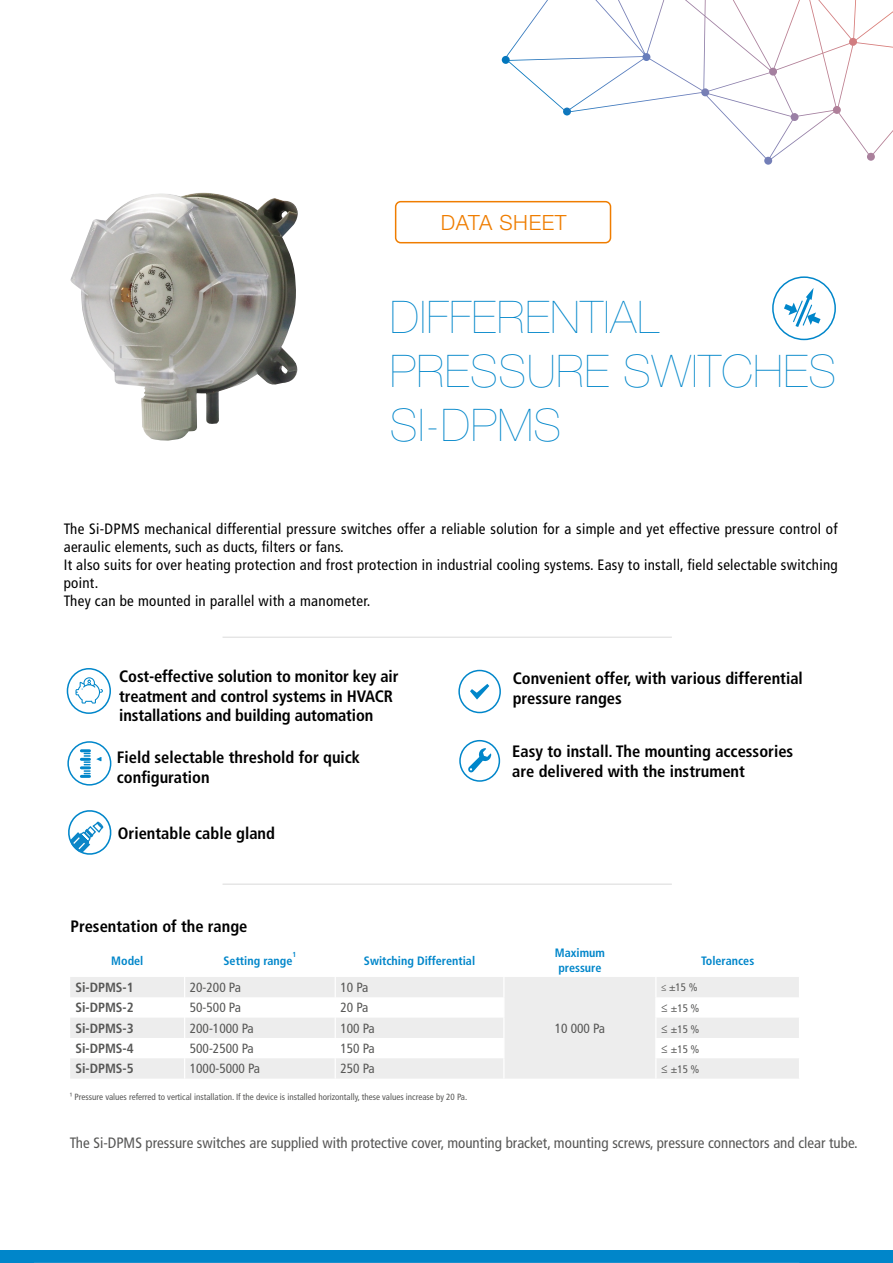
<style>
.page{position:relative;width:893px;height:1263px;background:#fff}
.page>*{position:absolute;margin:0;border:0;box-sizing:border-box;transform-origin:0 0}
.t1{font:200 45px/54px "Helvetica Neue LT Std";letter-spacing:.02em;color:#0086ca}
.t2{font:300 21px "Helvetica Neue LT Std";letter-spacing:.03em;color:#ef7d00}
.t3{font:700 condensed 16.5px/19.8px "Frutiger LT Std";color:#000}
.t4{font:condensed 15px/18px "Frutiger LT Std";letter-spacing:.02em;color:#000}
.t5{font:condensed 15px "Frutiger LT Std";color:#575756}
.t6{font:condensed 13.35px "Frutiger LT Std";color:#575756}
.t7{font:700 condensed 13.35px "Frutiger LT Std";color:#575756}
.t8{font:700 condensed 12.15px/14.5px "Frutiger LT Std";color:#0086ca}
.t9{font:condensed 10.95px "Frutiger LT Std";color:#575756}
.t10{font:condensed 9px "Frutiger LT Std";color:#575756}
.t11{font:700 condensed 7.35px "Frutiger LT Std";color:#0086ca}
.s1{font-size:13.35px}
</style>
<div class="page">
<svg style="left:502px;top:0;width:391px;height:165px"></svg>
<div style="left:0;top:1251px;width:893px;height:12px;background:#0086ca"></div>
<hr style="left:34px;top:1262px;width:765px;height:1px;background:#dadada">
<div style="left:772px;top:276px;width:64px;height:64px;border:2px solid #0086ca;border-radius:50%"></div>
<svg style="left:784px;top:288px;width:36px;height:39px"></svg>
<div style="left:395px;top:201px;width:216px;height:42px;border:2px solid #ef7d00;border-radius:5px"></div>
<div style="left:458px;top:670px;width:43px;height:43px;border:2px solid #0086ca;border-radius:50%"></div>
<svg style="left:470px;top:684px;width:19px;height:15px"></svg>
<div style="left:459px;top:740px;width:41px;height:42px;border:2px solid #0086ca;border-radius:50%"></div>
<svg style="left:468px;top:748px;width:23px;height:25px"></svg>
<div style="left:67px;top:668px;width:44px;height:46px;border:2px solid #0086ca;border-radius:50%"></div>
<svg style="left:75px;top:677px;width:28px;height:26px"></svg>
<svg style="left:68px;top:742px;width:43px;height:43px"></svg>
<div style="left:67px;top:741px;width:44px;height:45px;border:2px solid #0086ca;border-radius:50%"></div>
<svg style="left:81px;top:749px;width:23px;height:29px"></svg>
<svg style="left:68px;top:810px;width:44px;height:45px"></svg>
<svg style="left:70px;top:977px;width:729px;height:102px;fill:#ededed"></svg>
<svg style="left:184px;top:977px;width:1px;height:102px"></svg>
<svg style="left:335px;top:977px;width:1px;height:102px"></svg>
<svg style="left:503px;top:977px;width:1px;height:102px"></svg>
<svg style="left:655px;top:977px;width:1px;height:102px"></svg>
<hr style="left:223px;top:637px;width:449px;height:1px;background:#dadada">
<hr style="left:223px;top:884px;width:449px;height:1px;background:#dadada">
<img style="left:71px;top:192px;width:227px;height:249px">
<h2 class="t2" style="left:441px;top:209px;width:127px">DATA SHEET</h2>
<h1 class="t1" style="left:390px;top:290px;width:448px">DIFFERENTIAL<br>PRESSURE SWITCHES<br>SI-DPMS</h1>
<p class="t4" style="left:64px;top:520px;width:775px">The Si-DPMS mechanical differential pressure switches offer a reliable solution for a simple and yet effective pressure control of aeraulic elements, such as ducts, filters or fans.<br>It also suits for over heating protection and frost protection in industrial cooling systems. Easy to install, field selectable switching point.<br>They can be mounted in parallel with a manometer.</p>
<p class="t3" style="left:119px;top:666px;width:281px">Cost-effective solution to monitor key air treatment and control systems in HVACR installations and building automation</p>
<p class="t3" style="left:117px;top:747px;width:245px">Field selectable threshold for quick configuration</p>
<p class="t3" style="left:118px;top:824px;width:159px">Orientable cable gland</p>
<p class="t3" style="left:71px;top:916px;width:178px">Presentation of the range</p>
<p class="t3" style="left:513px;top:668px;width:292px">Convenient offer, with various differential pressure ranges</p>
<p class="t3" style="left:512px;top:741px;width:282px">Easy to install. The mounting accessories are delivered with the instrument</p>
<p class="t11" style="left:292px;top:950px;width:5px">1</p>
<p class="t8" style="left:111px;top:953px;width:34px">Model</p>
<p class="t8" style="left:224px;top:953px;width:70px">Setting range</p>
<p class="t8" style="left:364px;top:953px;width:113px">Switching Differential</p>
<p class="t8" style="left:555px;top:946px;width:51px">Maximum pressure</p>
<p class="t8" style="left:701px;top:953px;width:55px">Tolerances</p>
<p class="t7" style="left:75px;top:979px;width:60px">Si-DPMS-1</p>
<p class="t6" style="left:190px;top:980px;width:53px">20-200 Pa</p>
<p class="t6" style="left:340px;top:980px;width:29px">10 Pa</p>
<p class="t9" style="left:661px;top:981px;width:38px">≤ ±15 %</p>
<p class="t7" style="left:75px;top:1000px;width:60px">Si-DPMS-2</p>
<p class="t6" style="left:190px;top:1000px;width:53px">50-500 Pa</p>
<p class="t6" style="left:340px;top:1000px;width:29px">20 Pa</p>
<p class="t9" style="left:661px;top:1002px;width:40px"><span class="s1">≤</span> ±15 %</p>
<p class="t7" style="left:75px;top:1020px;width:60px">Si-DPMS-3</p>
<p class="t6" style="left:190px;top:1020px;width:65px">200-1000 Pa</p>
<p class="t6" style="left:340px;top:1020px;width:36px">100 Pa</p>
<p class="t9" style="left:661px;top:1023px;width:40px"><span class="s1">≤</span> ±15 %</p>
<p class="t7" style="left:75px;top:1040px;width:60px">Si-DPMS-4</p>
<p class="t6" style="left:190px;top:1041px;width:65px">500-2500 Pa</p>
<p class="t6" style="left:340px;top:1041px;width:36px">150 Pa</p>
<p class="t9" style="left:661px;top:1043px;width:40px"><span class="s1">≤</span> ±15 %</p>
<p class="t7" style="left:75px;top:1061px;width:60px">Si-DPMS-5</p>
<p class="t6" style="left:190px;top:1061px;width:72px">1000-5000 Pa</p>
<p class="t6" style="left:340px;top:1061px;width:36px">250 Pa</p>
<p class="t9" style="left:661px;top:1063px;width:40px"><span class="s1">≤</span> ±15 %</p>
<p class="t10" style="left:70px;top:1092px;width:399px">1 Pressure values referred to vertical installation. If the device is installed horizontally, these values increase by 20 Pa.</p>
<p class="t6" style="left:555px;top:1020px;width:52px">10 000 Pa</p>
<p class="t5" style="left:70px;top:1134px;width:789px">The Si-DPMS pressure switches are supplied with protective cover, mounting bracket, mounting screws, pressure connectors and clear tube.</p>
</div>
